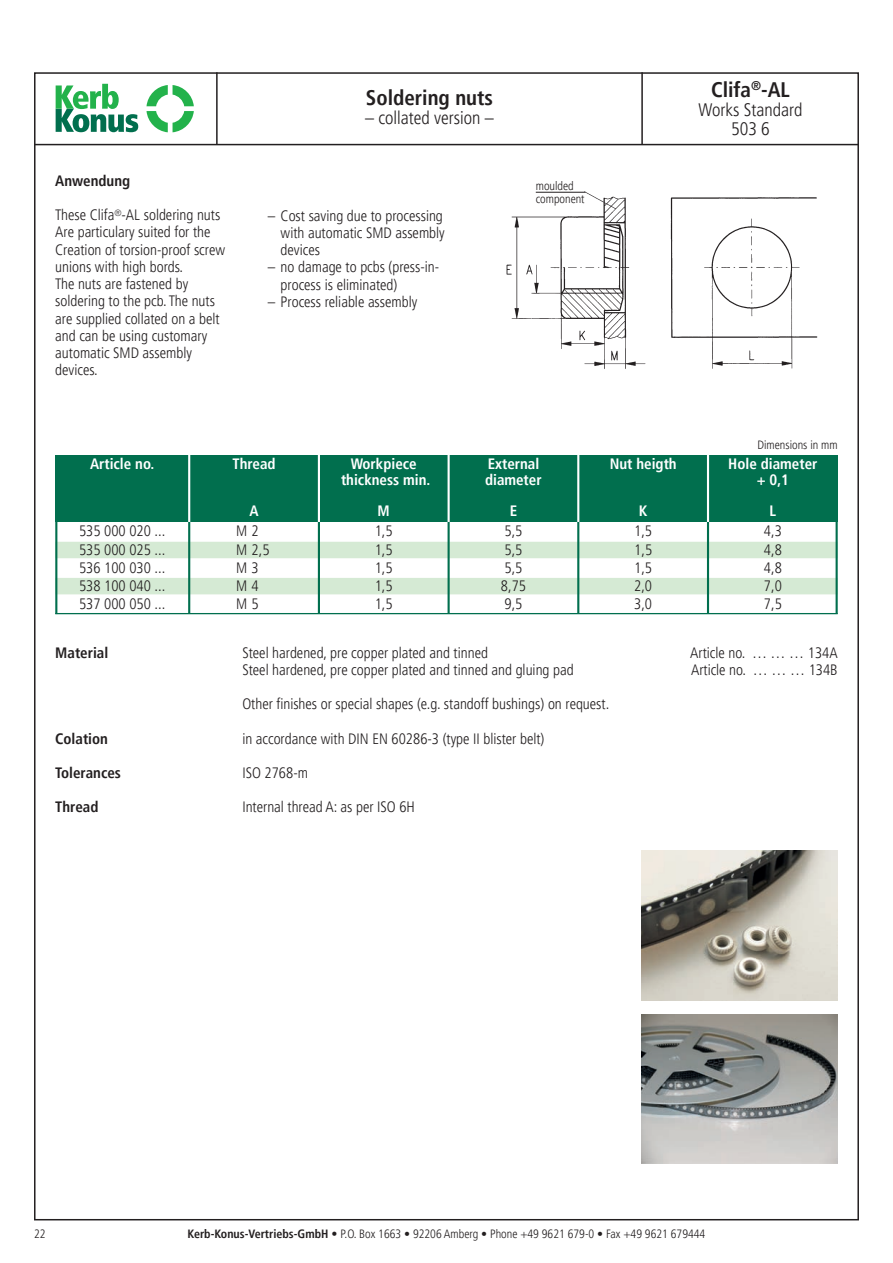
<style>
.page{position:relative;width:893px;height:1263px;background:#fff}
.page>*{position:absolute;margin:0;border:0;box-sizing:border-box;transform-origin:0 0}
.t1{font:700 condensed 21px "Frutiger";color:#231f20}
.t2{font:300 condensed 18px/19.2px "Frutiger";color:#231f20;text-align:center}
.t3{font:300 condensed 15px/17.2px "Frutiger";color:#231f20}
.t4{font:700 condensed 15px "Frutiger";color:#fff}
.t5{font:700 condensed 15px "Frutiger";color:#231f20}
.t6{font:300 condensed 12px/13.5px "Frutiger";color:#231f20}
.s1{font-weight:700}
</style>
<div class="page">
<hr style="left:34px;top:144px;width:825px;height:1px;background:#231f20">
<hr style="left:216px;top:72px;width:2px;height:73px;background:#231f20">
<hr style="left:641px;top:72px;width:2px;height:73px;background:#231f20">
<svg style="left:56px;top:84px;width:82px;height:48px"></svg>
<svg style="left:147px;top:85px;width:47px;height:47px"></svg>
<img style="left:506px;top:191px;width:312px;height:178px">
<div style="left:55px;top:455px;width:783px;height:67px;background:#016f4e"></div>
<div style="left:55px;top:542px;width:783px;height:16px;background:#d5ead4"></div>
<div style="left:55px;top:578px;width:783px;height:16px;background:#d5ead4"></div>
<hr style="left:55px;top:613px;width:783px;height:1px;background:#016f4e">
<hr style="left:55px;top:520px;width:2px;height:94px;background:#016f4e">
<hr style="left:188px;top:522px;width:2px;height:91px;background:#016f4e">
<hr style="left:188px;top:450px;width:2px;height:72px;background:#fff">
<hr style="left:318px;top:522px;width:2px;height:92px;background:#016f4e">
<hr style="left:318px;top:450px;width:2px;height:72px;background:#fff">
<hr style="left:448px;top:522px;width:2px;height:92px;background:#016f4e">
<hr style="left:448px;top:450px;width:2px;height:72px;background:#fff">
<hr style="left:577px;top:522px;width:2px;height:92px;background:#016f4e">
<hr style="left:577px;top:450px;width:2px;height:72px;background:#fff">
<hr style="left:707px;top:522px;width:2px;height:91px;background:#016f4e">
<hr style="left:707px;top:450px;width:2px;height:72px;background:#fff">
<hr style="left:836px;top:520px;width:2px;height:94px;background:#016f4e">
<img style="left:641px;top:850px;width:197px;height:150px">
<img style="left:641px;top:1014px;width:197px;height:149px">
<hr style="left:536px;top:192px;width:49px;height:1px;background:#231f20">
<h1 class="t1" style="left:366px;top:85px;width:129px">Soldering nuts</h1>
<p class="t2" style="left:365px;top:109px;width:130px">– collated version –</p>
<p class="t5" style="left:55px;top:171px;width:76px">Anwendung</p>
<p class="t3" style="left:55px;top:206px;width:171px">These Clifa<sup>®</sup>-AL soldering nuts<br>Are particulary suited for the<br>Creation of torsion-proof screw unions with high bords.<br>The nuts are fastened by soldering to the pcb. The nuts are supplied collated on a belt and can be using customary automatic SMD assembly devices.</p>
<p class="t3" style="left:281px;top:207px;width:166px;text-indent:-13px">– Cost saving due to processing with automatic SMD assembly devices</p>
<p class="t3" style="left:281px;top:259px;width:160px;text-indent:-13px">– no damage to pcbs (press-in&shy;process is eliminated)</p>
<p class="t3" style="left:268px;top:293px;width:151px">– Process reliable assembly</p>
<p class="t6" style="left:536px;top:179px;width:50px">moulded component</p>
<h1 class="t1" style="left:711px;top:77px;width:80px">Clifa<sup>®</sup>-AL</h1>
<p class="t2" style="left:699px;top:100px;width:105px">Works Standard<br>503 6</p>
<p class="t6" style="left:757px;top:438px;width:82px">Dimensions in mm</p>
<p class="t4" style="left:90px;top:455px;width:66px">Article no.</p>
<p class="t4" style="left:232px;top:455px;width:45px">Thread</p>
<p class="t4" style="left:351px;top:455px;width:67px">Workpiece</p>
<p class="t4" style="left:488px;top:455px;width:53px">External</p>
<p class="t4" style="left:610px;top:455px;width:68px">Nut heigth</p>
<p class="t4" style="left:728px;top:455px;width:91px">Hole diameter</p>
<p class="t4" style="left:341px;top:471px;width:91px">thickness min.</p>
<p class="t4" style="left:485px;top:471px;width:58px">diameter</p>
<p class="t4" style="left:757px;top:471px;width:34px">+ 0,1</p>
<p class="t4" style="left:249px;top:502px;width:11px">A</p>
<p class="t4" style="left:378px;top:502px;width:14px">M</p>
<p class="t4" style="left:510px;top:502px;width:9px">E</p>
<p class="t4" style="left:639px;top:502px;width:10px">K</p>
<p class="t4" style="left:769px;top:502px;width:8px">L</p>
<p class="t3" style="left:79px;top:523px;width:88px">535 000 020 ...</p>
<p class="t3" style="left:236px;top:523px;width:24px">M 2</p>
<p class="t3" style="left:375px;top:523px;width:19px">1,5</p>
<p class="t3" style="left:504px;top:523px;width:19px">5,5</p>
<p class="t3" style="left:634px;top:523px;width:19px">1,5</p>
<p class="t3" style="left:764px;top:523px;width:19px">4,3</p>
<p class="t3" style="left:79px;top:541px;width:88px">535 000 025 ...</p>
<p class="t3" style="left:236px;top:541px;width:35px">M 2,5</p>
<p class="t3" style="left:375px;top:541px;width:19px">1,5</p>
<p class="t3" style="left:504px;top:541px;width:19px">5,5</p>
<p class="t3" style="left:634px;top:541px;width:19px">1,5</p>
<p class="t3" style="left:764px;top:541px;width:19px">4,8</p>
<p class="t3" style="left:79px;top:559px;width:88px">536 100 030 ...</p>
<p class="t3" style="left:236px;top:559px;width:24px">M 3</p>
<p class="t3" style="left:375px;top:559px;width:19px">1,5</p>
<p class="t3" style="left:504px;top:559px;width:19px">5,5</p>
<p class="t3" style="left:634px;top:559px;width:19px">1,5</p>
<p class="t3" style="left:764px;top:559px;width:19px">4,8</p>
<p class="t3" style="left:79px;top:577px;width:88px">538 100 040 ...</p>
<p class="t3" style="left:236px;top:577px;width:24px">M 4</p>
<p class="t3" style="left:375px;top:577px;width:19px">1,5</p>
<p class="t3" style="left:501px;top:577px;width:27px">8,75</p>
<p class="t3" style="left:634px;top:577px;width:19px">2,0</p>
<p class="t3" style="left:764px;top:577px;width:19px">7,0</p>
<p class="t3" style="left:79px;top:595px;width:88px">537 000 050 ...</p>
<p class="t3" style="left:236px;top:595px;width:24px">M 5</p>
<p class="t3" style="left:375px;top:595px;width:19px">1,5</p>
<p class="t3" style="left:504px;top:595px;width:19px">9,5</p>
<p class="t3" style="left:634px;top:595px;width:19px">3,0</p>
<p class="t3" style="left:764px;top:595px;width:19px">7,5</p>
<p class="t5" style="left:55px;top:643px;width:55px">Material</p>
<p class="t3" style="left:242px;top:644px;width:247px">Steel hardened, pre copper plated and tinned</p>
<p class="t3" style="left:690px;top:644px;width:149px">Article no. … … … 134A</p>
<p class="t3" style="left:242px;top:661px;width:333px">Steel hardened, pre copper plated and tinned and gluing pad</p>
<p class="t3" style="left:691px;top:661px;width:148px">Article no. … … … 134B</p>
<p class="t3" style="left:242px;top:696px;width:368px">Other finishes or special shapes (e.g. standoff bushings) on request.</p>
<p class="t5" style="left:55px;top:729px;width:54px">Colation</p>
<p class="t3" style="left:242px;top:730px;width:304px">in accordance with DIN EN 60286-3 (type II blister belt)</p>
<p class="t5" style="left:55px;top:764px;width:67px">Tolerances</p>
<p class="t3" style="left:242px;top:764px;width:67px">ISO 2768-m</p>
<p class="t5" style="left:55px;top:798px;width:45px">Thread</p>
<p class="t3" style="left:242px;top:798px;width:174px">Internal thread A: as per ISO 6H</p>
<p class="t6" style="left:34px;top:1227px;width:13px">22</p>
<p class="t6" style="left:188px;top:1227px;width:519px"><span class="s1">Kerb-Konus-Vertriebs-GmbH •</span> P.O. Box 1663 • 92206 Amberg • Phone +49 9621 679-0 • Fax +49 9621 679444</p>
</div>
